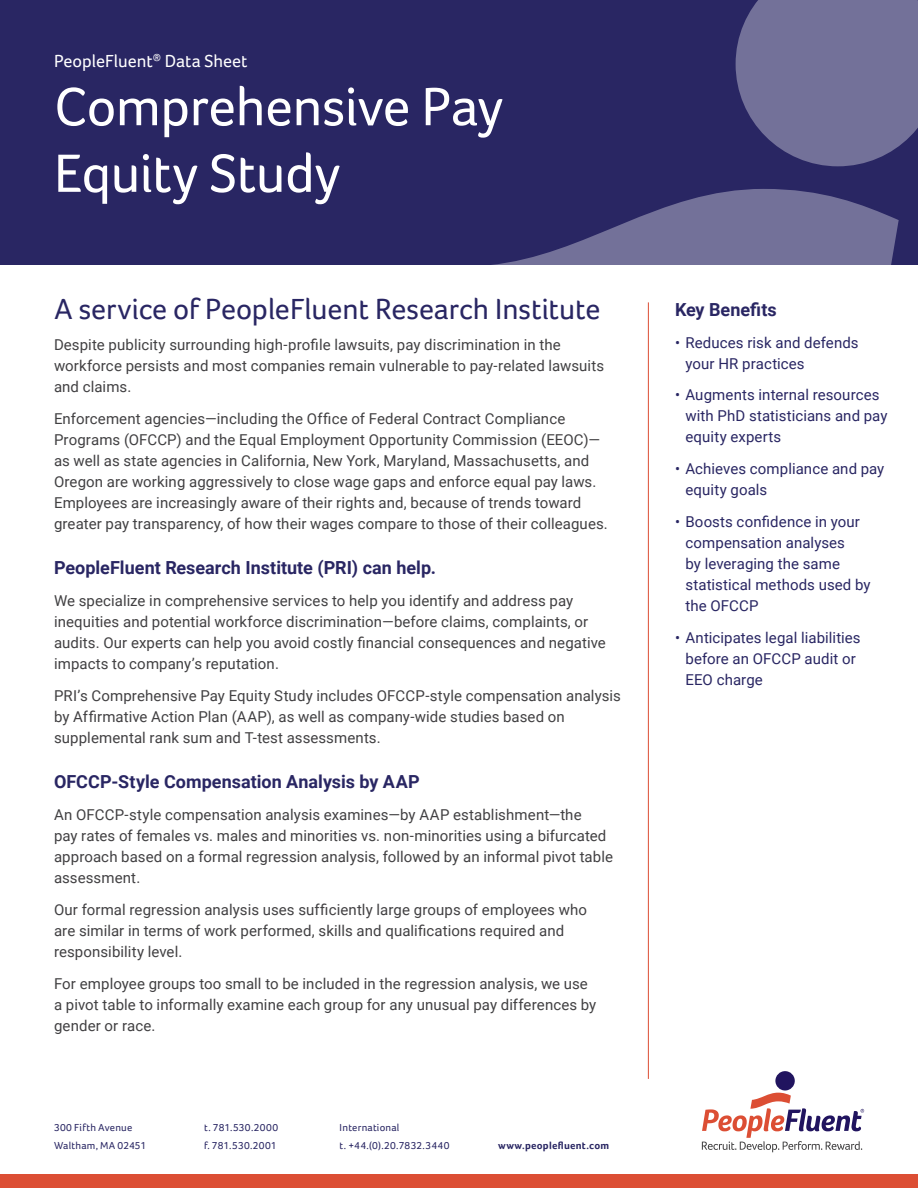
<style>
.page{position:relative;width:918px;height:1188px;background:#fff}
.page>*{position:absolute;margin:0;border:0;box-sizing:border-box;transform-origin:0 0}
.t1{font:55.5px/66.6px "Foco";letter-spacing:-.01em;color:#fff}
.t2{font:30px "Foco";letter-spacing:-.005em;color:#292663}
.t3{font:700 18px "Roboto";color:#292663}
.t4{font:18px "Foco";color:#fff}
.t5{font:15px/21px "Roboto";letter-spacing:.005em;color:#414042}
.t6{font:15px/21px "Roboto";letter-spacing:.005em;color:#292663}
.t7{font:10.5px/18.6px "Foco";letter-spacing:.02em;color:#292663}
.t8{font:700 10.5px "Foco";letter-spacing:.025em;color:#292663}
</style>
<div class="page">
<div style="left:0;top:0;width:918px;height:264px;background:#292663"></div>
<svg style="left:736px;top:0;width:182px;height:166px;background:#696792"></svg>
<svg style="left:472px;top:189px;width:427px;height:170px"></svg>
<hr style="left:648px;top:302px;width:1px;height:777px;background:#dc4e34">
<div style="left:0;top:1174px;width:918px;height:14px;background:#dc4e34"></div>
<div style="left:775px;top:1071px;width:20px;height:20px;background:#21145f;border-radius:50%"></div>
<svg style="left:702px;top:1093px;width:162px;height:59px"></svg>
<p class="t4" style="left:54px;top:50px;width:195px">PeopleFluent<sup>®</sup> Data Sheet</p>
<h1 class="t1" style="left:54px;top:73px;width:451px">Comprehensive Pay<br>Equity Study</h1>
<h2 class="t2" style="left:54px;top:291px;width:548px">A service of PeopleFluent Research Institute</h2>
<p class="t5" style="left:54px;top:334px;width:552px">Despite publicity surrounding high-profile lawsuits, pay discrimination in the workforce persists and most companies remain vulnerable to pay-related lawsuits and claims.</p>
<p class="t5" style="left:54px;top:408px;width:555px">Enforcement agencies—including the Office of Federal Contract Compliance Programs (OFCCP) and the Equal Employment Opportunity Commission (EEOC)— as well as state agencies in California, New York, Maryland, Massachusetts, and Oregon are working aggressively to close wage gaps and enforce equal pay laws.<br>Employees are increasingly aware of their rights and, because of trends toward greater pay transparency, of how their wages compare to those of their colleagues.</p>
<p class="t3" style="left:54px;top:555px;width:384px">PeopleFluent Research Institute (PRI) can help.</p>
<p class="t5" style="left:54px;top:590px;width:553px">We specialize in comprehensive services to help you identify and address pay inequities and potential workforce discrimination—before claims, complaints, or audits. Our experts can help you avoid costly financial consequences and negative impacts to company’s reputation.</p>
<p class="t5" style="left:54px;top:685px;width:568px">PRI’s Comprehensive Pay Equity Study includes OFCCP-style compensation analysis by Affirmative Action Plan (AAP), as well as company-wide studies based on supplemental rank sum and T-test assessments.</p>
<p class="t3" style="left:54px;top:769px;width:367px">OFCCP-Style Compensation Analysis by AAP</p>
<p class="t5" style="left:54px;top:804px;width:561px">An OFCCP-style compensation analysis examines—by AAP establishment—the<br>pay rates of females vs. males and minorities vs. non-minorities using a bifurcated approach based on a formal regression analysis, followed by an informal pivot table assessment.</p>
<p class="t5" style="left:54px;top:899px;width:534px">Our formal regression analysis uses sufficiently large groups of employees who are similar in terms of work performed, skills and qualifications required and responsibility level.</p>
<p class="t5" style="left:54px;top:972px;width:544px">For employee groups too small to be included in the regression analysis, we use a pivot table to informally examine each group for any unusual pay differences by gender or race.</p>
<p class="t7" style="left:54px;top:1118px;width:94px">300 Fifth Avenue<br>Waltham, MA 02451</p>
<p class="t7" style="left:204px;top:1118px;width:76px">t. 781.530.2000 f. 781.530.2001</p>
<p class="t7" style="left:340px;top:1118px;width:111px">International<br>t. +44.(0).20.7832.3440</p>
<p class="t8" style="left:498px;top:1140px;width:113px">www.peoplefluent.com</p>
<p class="t3" style="left:675px;top:297px;width:103px">Key Benefits</p>
<p class="t6" style="left:686px;top:331px;width:175px;text-indent:-10px">• Reduces risk and defends your HR practices</p>
<p class="t6" style="left:686px;top:384px;width:203px;text-indent:-10px">• Augments internal resources with PhD statisticians and pay equity experts</p>
<p class="t6" style="left:686px;top:458px;width:200px;text-indent:-10px">• Achieves compliance and pay equity goals</p>
<p class="t6" style="left:686px;top:511px;width:187px;text-indent:-10px">• Boosts confidence in your compensation analyses<br>by leveraging the same statistical methods used by the OFCCP</p>
<p class="t6" style="left:686px;top:626px;width:177px;text-indent:-10px">• Anticipates legal liabilities before an OFCCP audit or<br>EEO charge</p>
</div>
